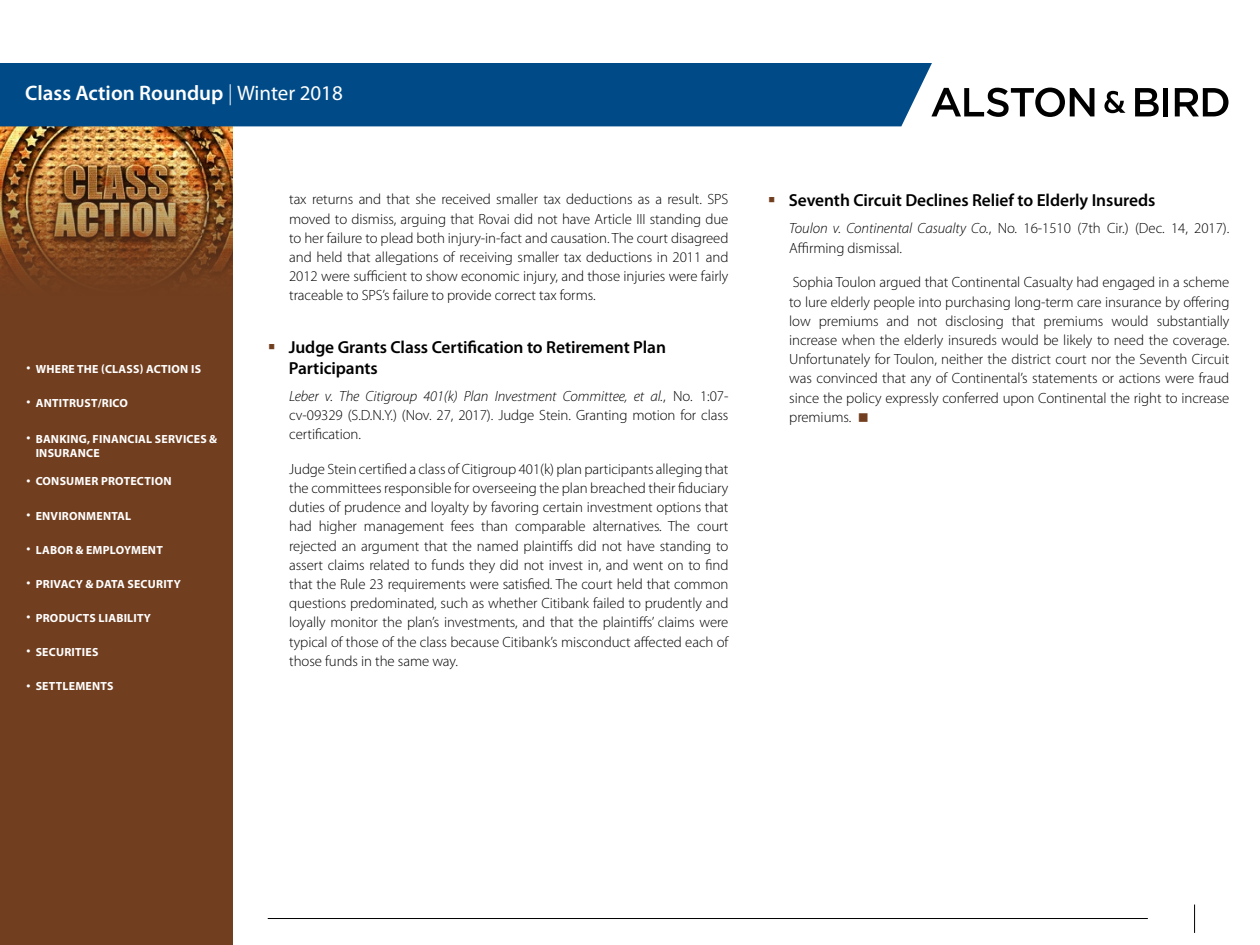
<style>
.page{position:relative;width:1260px;height:945px;background:#fff}
.page>*{position:absolute;margin:0;border:0;box-sizing:border-box;transform-origin:0 0}
.t1{font:600 21px "Myriad Pro";color:#fff}
.t2{font:600 17.5px/21px "Myriad Pro";letter-spacing:-.005em;color:#000}
.t3{font:300 14.88px/19.2px "Myriad Pro";letter-spacing:-.005em;color:#000;text-align:justify}
.t4{font:700 11.9px/14.2px "Myriad Pro";letter-spacing:.02em;color:#fff}
.s1{font-weight:300}
.s2{font-weight:400}
.s3{font-style:italic}
.s4{color:#713e1f}
</style>
<div class="page">
<div style="left:0;top:126px;width:234px;height:819px;background:#713e1f"></div>
<img style="left:0;top:126px;width:234px;height:173px">
<svg style="left:932px;top:88px;width:162px;height:29px"></svg>
<svg style="left:1104px;top:91px;width:22px;height:22px"></svg>
<svg style="left:1135px;top:88px;width:24px;height:28px"></svg>
<hr style="left:1164px;top:88px;width:4px;height:28px;background:#000">
<svg style="left:1175px;top:88px;width:53px;height:28px"></svg>
<svg style="left:1194px;top:905px;width:1px;height:28px"></svg>
<div style="left:0;top:63px;width:932px;height:63px;background:#004b87"></div>
<hr style="left:268px;top:918px;width:880px;height:1px;background:#000">
<h1 class="t1" style="left:25px;top:80px;width:319px">Class Action Roundup <span class="s1">|</span> <span class="s2">Winter 2018</span></h1>
<p class="t4" style="left:27px;top:361px;width:176px">• WHERE THE (CLASS) ACTION IS</p>
<p class="t4" style="left:27px;top:395px;width:103px">• ANTITRUST/RICO</p>
<p class="t4" style="left:36px;top:431px;width:183px;text-indent:-9px">• BANKING, FINANCIAL SERVICES &amp;<br>INSURANCE</p>
<p class="t4" style="left:27px;top:474px;width:146px">• CONSUMER PROTECTION</p>
<p class="t4" style="left:27px;top:508px;width:106px">• ENVIRONMENTAL</p>
<p class="t4" style="left:27px;top:542px;width:138px">• LABOR &amp; EMPLOYMENT</p>
<p class="t4" style="left:27px;top:576px;width:156px">• PRIVACY &amp; DATA SECURITY</p>
<p class="t4" style="left:27px;top:611px;width:126px">• PRODUCTS LIABILITY</p>
<p class="t4" style="left:27px;top:645px;width:73px">• SECURITIES</p>
<p class="t4" style="left:27px;top:679px;width:88px">• SETTLEMENTS</p>
<p class="t3" style="left:289px;top:190px;width:441px">tax returns and that she received smaller tax deductions as a result. SPS moved to dismiss, arguing that Rovai did not have Article III standing due to her failure to plead both injury-in-fact and causation. The court disagreed and held that allegations of receiving smaller tax deductions in 2011 and 2012 were sufficient to show economic injury, and those injuries were fairly traceable to SPS’s failure to provide correct tax forms.</p>
<p class="t2" style="left:289px;top:336px;width:379px">Judge Grants Class Certification to Retirement Plan<br>Participants</p>
<p class="t3" style="left:289px;top:386px;width:441px"><span class="s3">Leber v. The Citigroup 401(k) Plan Investment Committee, et al.</span>, No. 1:07- cv-09329 (S.D.N.Y.) (Nov. 27, 2017). Judge Stein. Granting motion for class certification.</p>
<p class="t3" style="left:289px;top:459px;width:441px">Judge Stein certified a class of Citigroup 401(k) plan participants alleging that the committees responsible for overseeing the plan breached their fiduciary duties of prudence and loyalty by favoring certain investment options that had higher management fees than comparable alternatives. The court rejected an argument that the named plaintiffs did not have standing to assert claims related to funds they did not invest in, and went on to find that the Rule 23 requirements were satisfied. The court held that common questions predominated, such as whether Citibank failed to prudently and loyally monitor the plan’s investments, and that the plaintiffs’ claims were typical of those of the class because Citibank’s misconduct affected each of those funds in the same way.</p>
<p class="t2" style="left:789px;top:190px;width:368px">Seventh Circuit Declines Relief to Elderly Insureds</p>
<p class="t3" style="left:789px;top:219px;width:442px"><span class="s3">Toulon v. Continental Casualty Co.</span>, No. 16-1510 (7th Cir.) (Dec. 14, 2017).<br>Affirming dismissal.</p>
<p class="t3" style="left:789px;top:273px;width:442px">Sophia Toulon argued that Continental Casualty had engaged in a scheme to lure elderly people into purchasing long-term care insurance by offering low premiums and not disclosing that premiums would substantially increase when the elderly insureds would be likely to need the coverage.<br>Unfortunately for Toulon, neither the district court nor the Seventh Circuit was convinced that any of Continental’s statements or actions were fraud since the policy expressly conferred upon Continental the right to increase premiums. <span class="s4">■</span></p>
</div>
